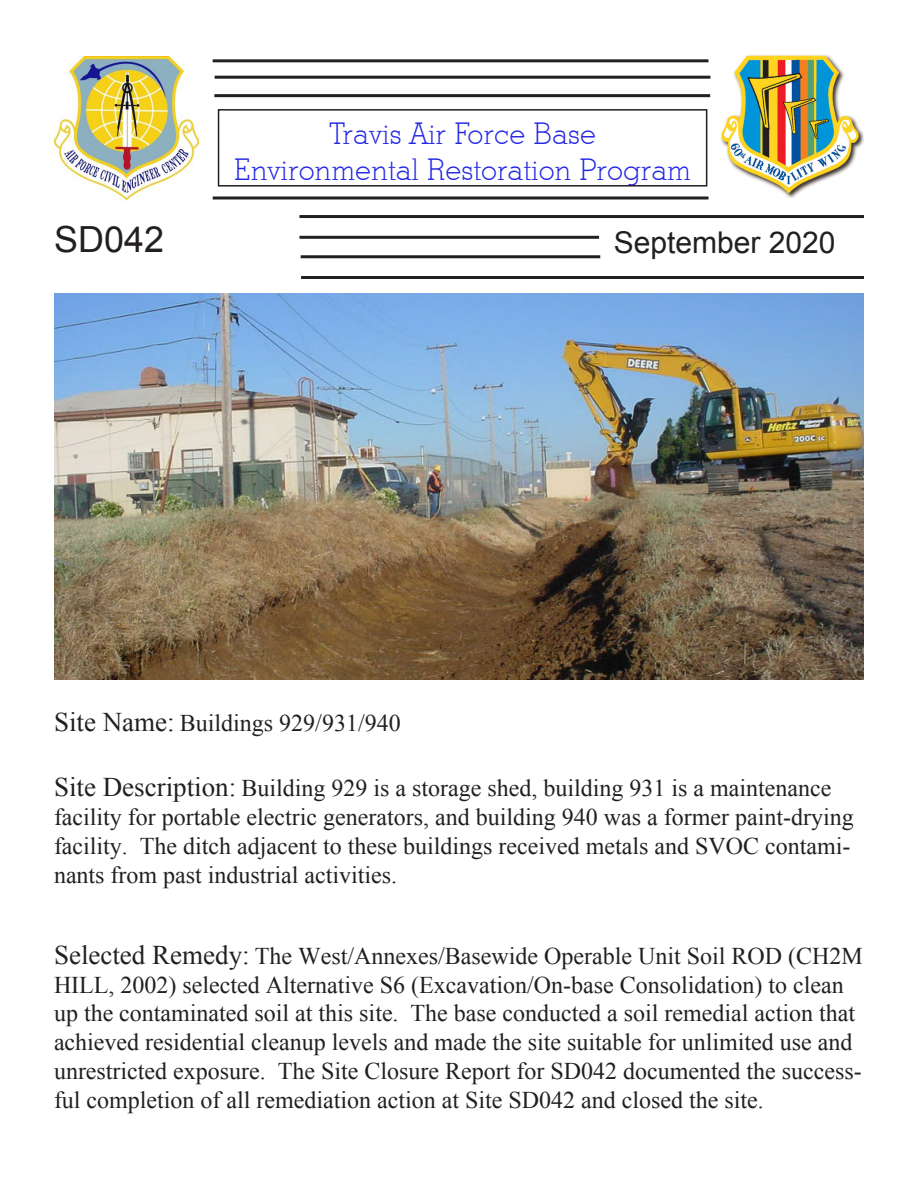
<style>
.page{position:relative;width:918px;height:1188px;background:#fff}
.page>*{position:absolute;margin:0;border:0;box-sizing:border-box;transform-origin:0 0}
.t1{font:36px "Arial";color:#231f20}
.t2{font:300 30px "Stymie BT";color:#2326e4}
.t3{font:30px "Arial";color:#231f20}
.t4{font:24px/28.8px "Times New Roman";color:#231f20}
.s1{font-size:27px}
</style>
<div class="page">
<img style="left:721px;top:55px;width:143px;height:143px">
<img style="left:55px;top:57px;width:144px;height:144px">
<hr style="left:215px;top:76px;width:495px;height:3px;background:#231f20">
<hr style="left:214px;top:94px;width:496px;height:3px;background:#231f20">
<hr style="left:213px;top:59px;width:495px;height:3px;background:#231f20">
<div style="left:218px;top:109px;width:489px;height:78px;border:2px solid #231f20"></div>
<svg style="left:213px;top:196px;width:496px;height:4px;background:#595657"></svg>
<hr style="left:299px;top:215px;width:565px;height:3px;background:#231f20">
<hr style="left:301px;top:276px;width:563px;height:3px;background:#231f20">
<hr style="left:301px;top:255px;width:299px;height:3px;background:#231f20">
<hr style="left:299px;top:236px;width:300px;height:3px;background:#231f20">
<img style="left:54px;top:294px;width:810px;height:385px">
<p class="t2" style="left:329px;top:115px;width:268px">Travis Air Force Base</p>
<p class="t2" style="left:234px;top:151px;width:459px">Environmental Restoration Program</p>
<p class="t1" style="left:54px;top:216px;width:112px">SD042</p>
<p class="t3" style="left:614px;top:223px;width:223px">September 2020</p>
<p class="t4" style="left:54px;top:709px;width:348px"><span class="s1">Site Name:</span> Buildings 929/931/940</p>
<p class="t4" style="left:54px;top:774px;width:801px"><span class="s1">Site Description:</span> Building 929 is a storage shed, building 931 is a maintenance facility for portable electric generators, and building 940 was a former paint-drying facility. The ditch adjacent to these buildings received metals and SVOC contami&shy;nants from past industrial activities.</p>
<p class="t4" style="left:54px;top:941px;width:810px"><span class="s1">Selected Remedy:</span> The West/Annexes/Basewide Operable Unit Soil ROD (CH2M HILL, 2002) selected Alternative S6 (Excavation/On-base Consolidation) to clean up the contaminated soil at this site. The base conducted a soil remedial action that achieved residential cleanup levels and made the site suitable for unlimited use and unrestricted exposure. The Site Closure Report for SD042 documented the success&shy;ful completion of all remediation action at Site SD042 and closed the site.</p>
</div>
